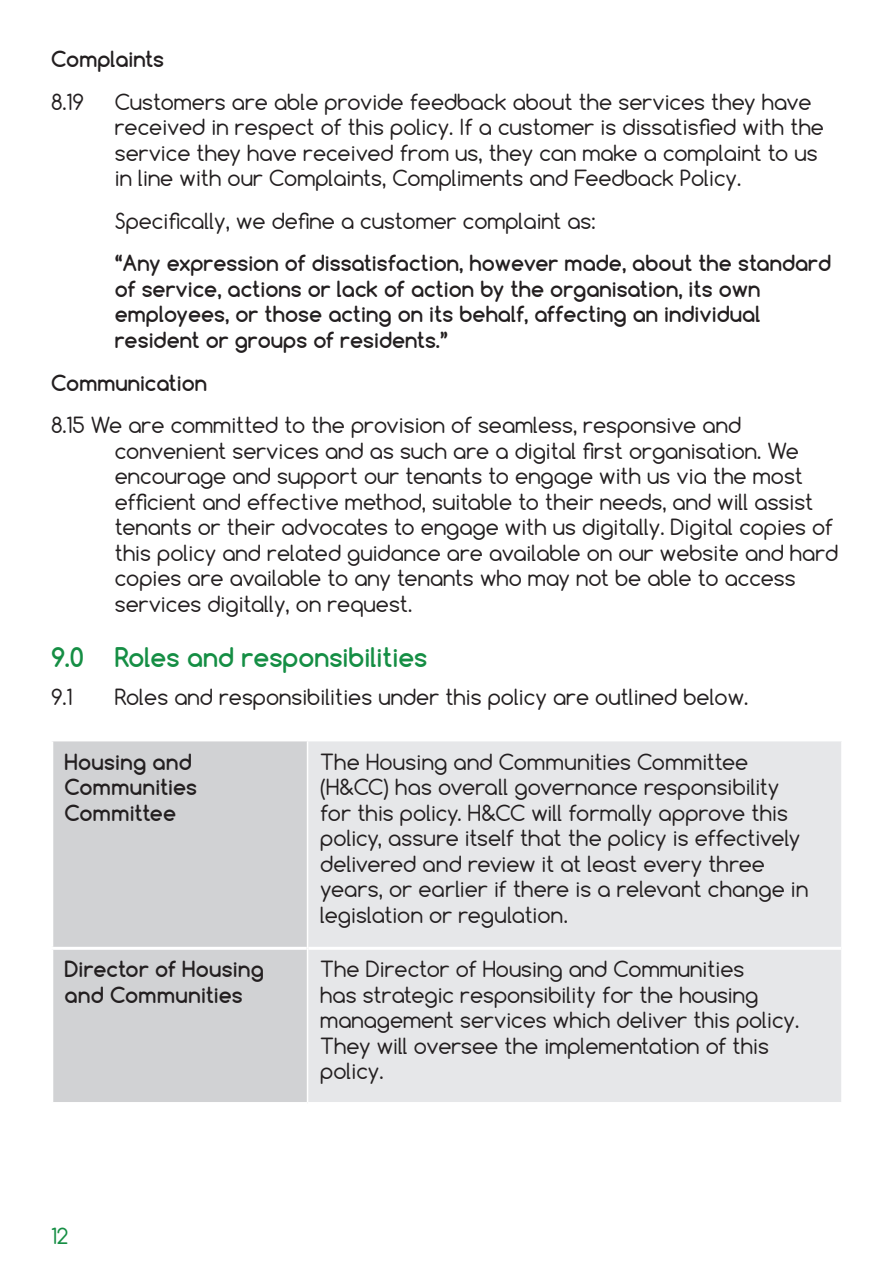
<style>
.page{position:relative;width:893px;height:1263px;background:#fff}
.page>*{position:absolute;margin:0;border:0;box-sizing:border-box;transform-origin:0 0}
.t1{font:700 25.5px "Comfortaa";color:#158e44}
.t2{font:21px/25.5px "Comfortaa";color:#231f20}
.t3{font:700 21px/25.5px "Comfortaa";color:#231f20}
.t4{font:21px "Comfortaa";color:#158e44}
</style>
<div class="page">
<div style="left:53px;top:741px;width:254px;height:361px;background:#d1d2d4"></div>
<div style="left:308px;top:741px;width:533px;height:361px;background:#e6e7e9"></div>
<hr style="left:50px;top:947px;width:257px;height:3px;background:#fff">
<hr style="left:308px;top:947px;width:533px;height:3px;background:#fff">
<p class="t3" style="left:51px;top:46px;width:115px">Complaints</p>
<p class="t2" style="left:51px;top:89px;width:34px">8.19</p>
<p class="t2" style="left:115px;top:89px;width:711px">Customers are able provide feedback about the services they have received in respect of this policy. If a customer is dissatisfied with the service they have received from us, they can make a complaint to us in line with our Complaints, Compliments and Feedback Policy.</p>
<p class="t2" style="left:115px;top:208px;width:482px">Specifically, we define a customer complaint as:</p>
<p class="t3" style="left:115px;top:251px;width:718px">“Any expression of dissatisfaction, however made, about the standard of service, actions or lack of action by the organisation, its own employees, or those acting on its behalf, affecting an individual resident or groups of residents.”</p>
<p class="t3" style="left:51px;top:370px;width:158px">Communication</p>
<p class="t2" style="left:115px;top:412px;width:725px;text-indent:-64px">8.15 We are committed to the provision of seamless, responsive and convenient services and as such are a digital first organisation. We encourage and support our tenants to engage with us via the most efficient and effective method, suitable to their needs, and will assist tenants or their advocates to engage with us digitally. Digital copies of this policy and related guidance are available on our website and hard copies are available to any tenants who may not be able to access services digitally, on request.</p>
<p class="t1" style="left:51px;top:641px;width:378px">9.0 Roles and responsibilities</p>
<p class="t2" style="left:51px;top:684px;width:23px">9.1</p>
<p class="t2" style="left:115px;top:684px;width:635px">Roles and responsibilities under this policy are outlined below.</p>
<p class="t3" style="left:65px;top:749px;width:134px">Housing and<br>Communities<br>Committee</p>
<p class="t2" style="left:320px;top:749px;width:490px">The Housing and Communities Committee (H&amp;CC) has overall governance responsibility for this policy. H&amp;CC will formally approve this policy, assure itself that the policy is effectively delivered and review it at least every three years, or earlier if there is a relevant change in legislation or regulation.</p>
<p class="t3" style="left:65px;top:956px;width:201px">Director of Housing and Communities</p>
<p class="t2" style="left:320px;top:956px;width:480px">The Director of Housing and Communities<br>has strategic responsibility for the housing management services which deliver this policy.<br>They will oversee the implementation of this policy.</p>
<p class="t4" style="left:51px;top:1223px;width:19px">12</p>
</div>
